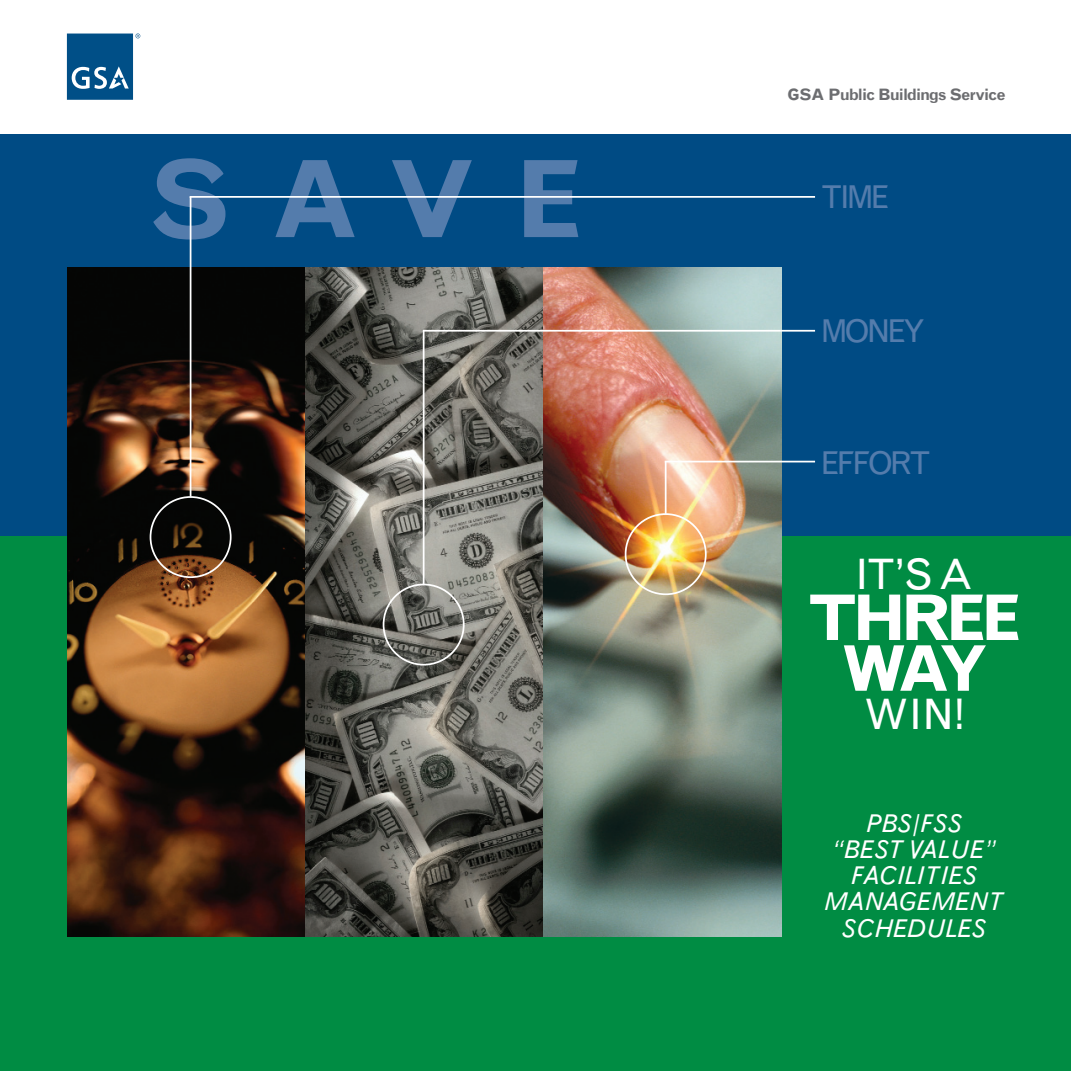
<style>
.page{position:relative;width:1071px;height:1071px;background:#fff}
.page>*{position:absolute;margin:0;border:0;box-sizing:border-box;transform-origin:0 0}
.t1{font:700 106.75px "Grotesque";color:#547cac}
.t2{font:700 63px/50.8px "Grotesque";letter-spacing:-.085em;color:#fff;text-align:center}
.t3{font:42px "Grotesque";color:#fff}
.t4{font:31.5px "Grotesque";letter-spacing:-.095em;color:#547cac}
.t5{font:italic 24.5px/26.2px "Grotesque";color:#fff;text-align:center}
.t6{font:700 15.75px "Grotesque";letter-spacing:-.065em;color:#6c6d70}
</style>
<div class="page">
<div style="left:0;top:134px;width:1071px;height:402px;background:#004b84"></div>
<div style="left:0;top:536px;width:1071px;height:535px;background:#008c43"></div>
<svg style="left:67px;top:34px;width:73px;height:66px"></svg>
<img style="left:67px;top:268px;width:714px;height:668px">
<svg style="left:150px;top:496px;width:82px;height:82px;background:#36281b"></svg>
<img style="left:625px;top:513px;width:82px;height:82px">
<svg style="left:383px;top:584px;width:82px;height:82px;background:#797972"></svg>
<hr style="left:190px;top:197px;width:1px;height:300px;background:#fff">
<hr style="left:423px;top:331px;width:2px;height:253px;background:#fff">
<hr style="left:665px;top:462px;width:2px;height:52px;background:#fff">
<hr style="left:190px;top:196px;width:625px;height:2px;background:#fff">
<hr style="left:423px;top:330px;width:392px;height:2px;background:#fff">
<hr style="left:665px;top:461px;width:150px;height:1px;background:#fff">
<h1 class="t1" style="left:147px;top:160px;width:439px">SAVE</h1>
<p class="t6" style="left:787px;top:89px;width:220px">GSA Public Buildings Service</p>
<p class="t4" style="left:821px;top:186px;width:70px">TIME</p>
<p class="t4" style="left:821px;top:319px;width:106px">MONEY</p>
<p class="t4" style="left:821px;top:451px;width:112px">EFFORT</p>
<h3 class="t3" style="left:855px;top:559px;width:120px">IT’S A</h3>
<h2 class="t2" style="left:807px;top:598px;width:216px">THREE<br>WAY</h2>
<h3 class="t3" style="left:864px;top:699px;width:103px">WIN!</h3>
<p class="t5" style="left:825px;top:812px;width:181px">PBS/FSS<br>“BEST VALUE”<br>FACILITIES<br>MANAGEMENT<br>SCHEDULES</p>
</div>
